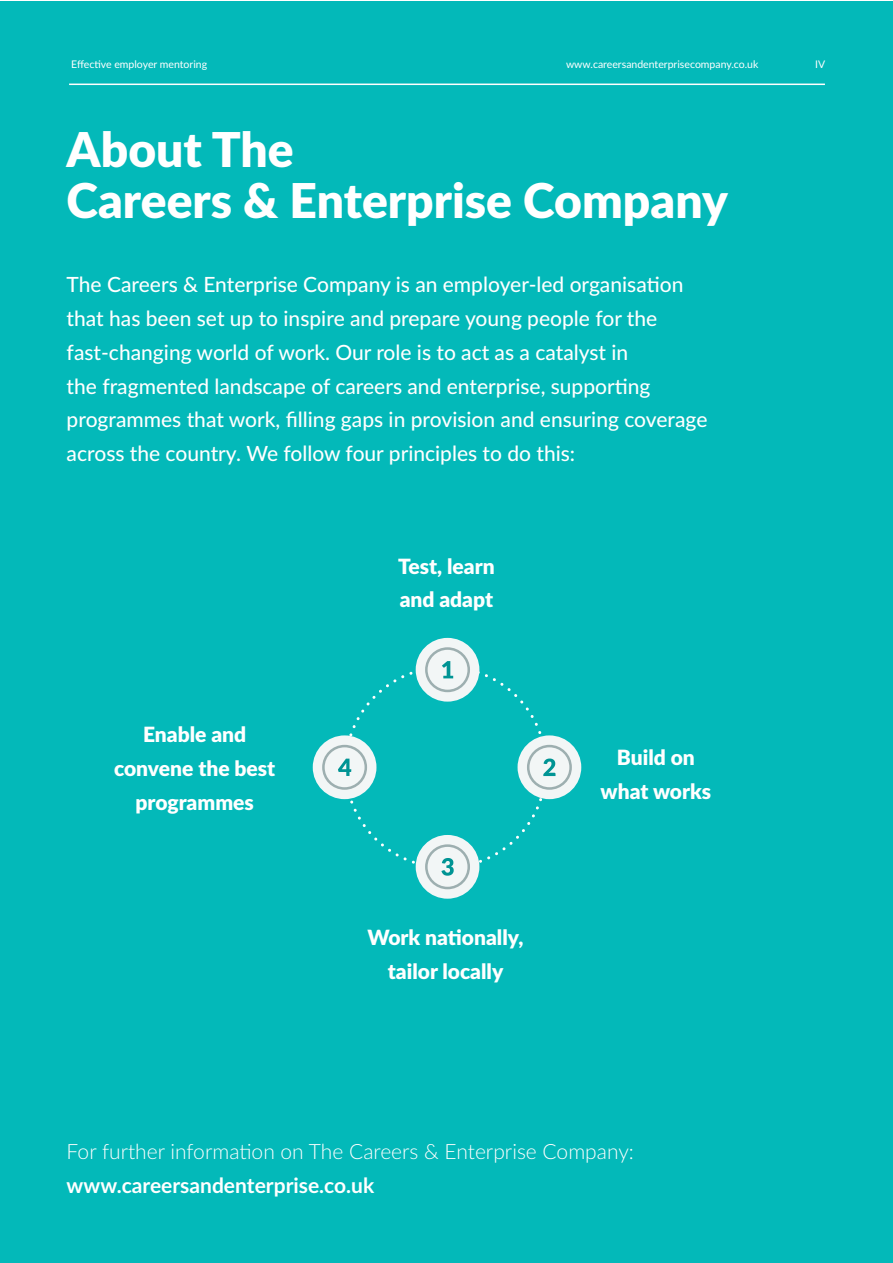
<style>
.page{position:relative;width:893px;height:1263px;background:#fff}
.page>*{position:absolute;margin:0;border:0;box-sizing:border-box;transform-origin:0 0}
.t1{font:900 48px/51px "Lato";color:#fff}
.t2{font:500 21px/33.8px "Lato";color:#fff}
.t3{font:900 21px/33.8px "Lato";color:#fff;text-align:center}
.t4{font:300 21px "Lato";color:#fff}
.t5{font:700 21px "Lato";color:#fff}
.t6{font:10.5px "Lato";color:#fff}
</style>
<div class="page">
<div style="left:0;top:1px;width:892px;height:1262px;background:#03b9b9"></div>
<div style="left:416px;top:835px;width:63px;height:64px;background:#f2f6f6;border-radius:50%"></div>
<svg style="left:426px;top:846px;width:43px;height:42px"></svg>
<div style="left:425px;top:844px;width:45px;height:45px;border:3px solid #9dafb0;border-radius:50%"></div>
<div style="left:518px;top:735px;width:63px;height:64px;background:#f2f6f6;border-radius:50%"></div>
<div style="left:527px;top:745px;width:45px;height:45px;border:3px solid #9dafb0;border-radius:50%"></div>
<div style="left:313px;top:735px;width:63px;height:64px;background:#f2f6f6;border-radius:50%"></div>
<div style="left:322px;top:745px;width:45px;height:45px;border:3px solid #9dafb0;border-radius:50%"></div>
<div style="left:416px;top:638px;width:63px;height:64px;background:#f2f6f6;border-radius:50%"></div>
<svg style="left:426px;top:648px;width:43px;height:43px"></svg>
<div style="left:425px;top:647px;width:45px;height:45px;border:3px solid #9dafb0;border-radius:50%"></div>
<svg style="left:338px;top:661px;width:217px;height:215px"></svg>
<hr style="left:69px;top:84px;width:756px;height:1px;background:#fff">
<p class="t6" style="left:71px;top:58px;width:137px">Effective employer mentoring</p>
<p class="t6" style="left:566px;top:58px;width:194px">www.careersandenterprisecompany.co.uk</p>
<p class="t6" style="left:815px;top:58px;width:12px">IV</p>
<h1 class="t1" style="left:67px;top:122px;width:663px">About The<br>Careers &amp; Enterprise Company</h1>
<p class="t2" style="left:67px;top:267px;width:642px">The Careers &amp; Enterprise Company is an employer-led organisation that has been set up to inspire and prepare young people for the fast-changing world of work. Our role is to act as a catalyst in<br>the fragmented landscape of careers and enterprise, supporting programmes that work, filling gaps in provision and ensuring coverage across the country. We follow four principles to do this:</p>
<p class="t3" style="left:114px;top:717px;width:163px">Enable and convene the best programmes</p>
<p class="t3" style="left:398px;top:549px;width:98px;text-align:left">Test, learn and adapt</p>
<p class="t3" style="left:367px;top:920px;width:158px">Work nationally, tailor locally</p>
<p class="t3" style="left:601px;top:740px;width:112px">Build on what works</p>
<p class="t4" style="left:67px;top:1138px;width:569px">For further information on The Careers &amp; Enterprise Company:</p>
<p class="t5" style="left:67px;top:1172px;width:309px">www.careersandenterprise.co.uk</p>
</div>
